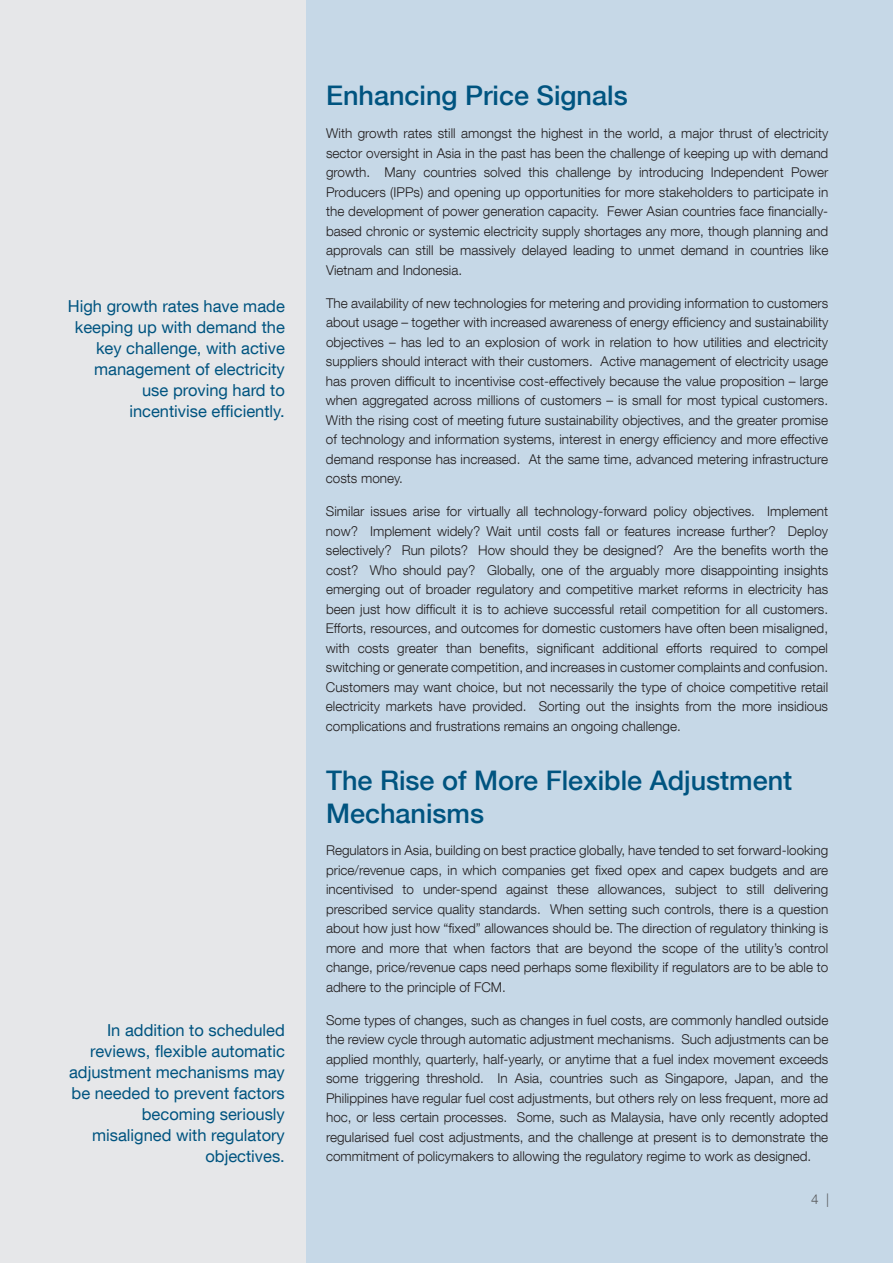
<style>
.page{position:relative;width:893px;height:1263px;background:#fff}
.page>*{position:absolute;margin:0;border:0;box-sizing:border-box;transform-origin:0 0}
.t1{font:500 27px/33px "Helvetica Neue LT Com";color:#005480}
.t2{font:16.5px/21px "Helvetica Neue LT Com";color:#005480;text-align:right}
.t3{font:300 13.5px/19.5px "Helvetica Neue LT Com";color:#231f20;text-align:justify}
.t4{font:300 13.5px "Helvetica Neue LT Com";color:#57585a}
</style>
<div class="page">
<div style="left:305px;top:0;width:588px;height:1263px;background:#c6d8e7"></div>
<div style="left:0;top:0;width:305px;height:1263px;background:#e6e7e9"></div>
<p class="t2" style="left:68px;top:295px;width:218px">High growth rates have made keeping up with demand the key challenge, with active management of electricity use proving hard to incentivise efficiently.</p>
<p class="t2" style="left:69px;top:1020px;width:217px">In addition to scheduled reviews, flexible automatic adjustment mechanisms may be needed to prevent factors becoming seriously misaligned with regulatory objectives.</p>
<h1 class="t1" style="left:326px;top:79px;width:303px">Enhancing Price Signals</h1>
<p class="t3" style="left:326px;top:123px;width:504px">With growth rates still amongst the highest in the world, a major thrust of electricity sector oversight in Asia in the past has been the challenge of keeping up with demand growth. Many countries solved this challenge by introducing Independent Power Producers (IPPs) and opening up opportunities for more stakeholders to participate in the development of power generation capacity. Fewer Asian countries face financially&shy;based chronic or systemic electricity supply shortages any more, though planning and approvals can still be massively delayed leading to unmet demand in countries like Vietnam and Indonesia.</p>
<p class="t3" style="left:326px;top:293px;width:504px">The availability of new technologies for metering and providing information to customers about usage – together with increased awareness of energy efficiency and sustainability objectives – has led to an explosion of work in relation to how utilities and electricity suppliers should interact with their customers. Active management of electricity usage has proven difficult to incentivise cost-effectively because the value proposition – large when aggregated across millions of customers – is small for most typical customers.<br>With the rising cost of meeting future sustainability objectives, and the greater promise of technology and information systems, interest in energy efficiency and more effective demand response has increased. At the same time, advanced metering infrastructure costs money.</p>
<p class="t3" style="left:326px;top:501px;width:504px">Similar issues arise for virtually all technology-forward policy objectives. Implement now? Implement widely? Wait until costs fall or features increase further? Deploy selectively? Run pilots? How should they be designed? Are the benefits worth the cost? Who should pay? Globally, one of the arguably more disappointing insights emerging out of broader regulatory and competitive market reforms in electricity has been just how difficult it is to achieve successful retail competition for all customers.<br>Efforts, resources, and outcomes for domestic customers have often been misaligned, with costs greater than benefits, significant additional efforts required to compel switching or generate competition, and increases in customer complaints and confusion.<br>Customers may want choice, but not necessarily the type of choice competitive retail electricity markets have provided. Sorting out the insights from the more insidious complications and frustrations remains an ongoing challenge.</p>
<h1 class="t1" style="left:326px;top:764px;width:468px">The Rise of More Flexible Adjustment<br>Mechanisms</h1>
<p class="t3" style="left:326px;top:840px;width:504px">Regulators in Asia, building on best practice globally, have tended to set forward-looking price/revenue caps, in which companies get fixed opex and capex budgets and are incentivised to under-spend against these allowances, subject to still delivering prescribed service quality standards. When setting such controls, there is a question about how just how “fixed” allowances should be. The direction of regulatory thinking is more and more that when factors that are beyond the scope of the utility’s control change, price/revenue caps need perhaps some flexibility if regulators are to be able to adhere to the principle of FCM.</p>
<p class="t3" style="left:326px;top:1010px;width:504px">Some types of changes, such as changes in fuel costs, are commonly handled outside the review cycle through automatic adjustment mechanisms. Such adjustments can be applied monthly, quarterly, half-yearly, or anytime that a fuel index movement exceeds some triggering threshold. In Asia, countries such as Singapore, Japan, and the Philippines have regular fuel cost adjustments, but others rely on less frequent, more ad hoc, or less certain processes. Some, such as Malaysia, have only recently adopted regularised fuel cost adjustments, and the challenge at present is to demonstrate the commitment of policymakers to allowing the regulatory regime to work as designed.</p>
<p class="t4" style="left:811px;top:1191px;width:20px">4 |</p>
</div>
